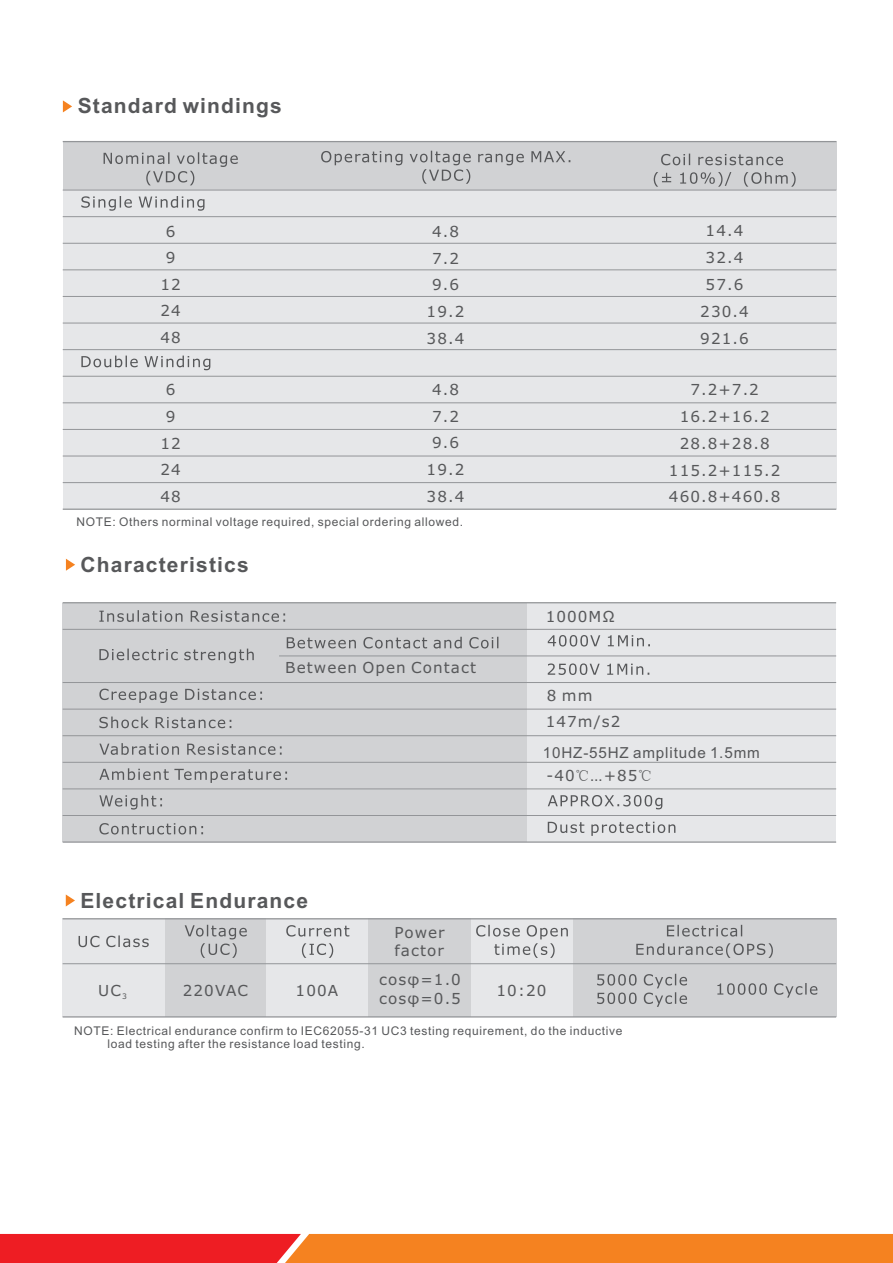
<style>
.page{position:relative;width:893px;height:1263px;background:#fff}
.page>*{position:absolute;margin:0;border:0;box-sizing:border-box;transform-origin:0 0}
.t1{font:700 21px "Arial";letter-spacing:.055em;color:#57585a}
.t2{font:15.15px/26.8px "Verdana";letter-spacing:.07em;color:#57585a;text-align:center}
.t3{font:15.15px "Arial";letter-spacing:.055em;color:#57585a}
.t4{font:12px/13.4px "Arial";letter-spacing:.055em;color:#57585a}
.s1{font-family:"Sim Sun"}
</style>
<div class="page">
<svg style="left:63px;top:100px;width:9px;height:12px"></svg>
<svg style="left:0;top:1234px;width:893px;height:29px;background:#f26223"></svg>
<div style="left:63px;top:142px;width:773px;height:48px;background:#d1d2d4"></div>
<div style="left:63px;top:190px;width:773px;height:27px;background:#e6e7e9"></div>
<hr style="left:63px;top:190px;width:773px;height:1px;background:#939598">
<hr style="left:63px;top:141px;width:773px;height:1px;background:#939598">
<svg style="left:104px;top:152px;width:134px;height:33px"></svg>
<svg style="left:321px;top:151px;width:249px;height:33px"></svg>
<svg style="left:654px;top:154px;width:142px;height:33px"></svg>
<div style="left:63px;top:217px;width:773px;height:26px;background:#e6e7e9"></div>
<hr style="left:63px;top:216px;width:773px;height:1px;background:#939598">
<div style="left:63px;top:243px;width:773px;height:27px;background:#e6e7e9"></div>
<hr style="left:63px;top:243px;width:773px;height:1px;background:#939598">
<div style="left:63px;top:270px;width:773px;height:26px;background:#e6e7e9"></div>
<hr style="left:63px;top:269px;width:773px;height:1px;background:#939598">
<div style="left:63px;top:296px;width:773px;height:27px;background:#e6e7e9"></div>
<hr style="left:63px;top:296px;width:773px;height:1px;background:#939598">
<div style="left:63px;top:323px;width:773px;height:27px;background:#e6e7e9"></div>
<hr style="left:63px;top:323px;width:773px;height:1px;background:#939598">
<div style="left:63px;top:350px;width:773px;height:26px;background:#e6e7e9"></div>
<hr style="left:63px;top:349px;width:773px;height:1px;background:#939598">
<div style="left:63px;top:376px;width:773px;height:27px;background:#e6e7e9"></div>
<hr style="left:63px;top:376px;width:773px;height:1px;background:#939598">
<div style="left:63px;top:403px;width:773px;height:26px;background:#e6e7e9"></div>
<hr style="left:63px;top:402px;width:773px;height:1px;background:#939598">
<div style="left:63px;top:429px;width:773px;height:27px;background:#e6e7e9"></div>
<hr style="left:63px;top:429px;width:773px;height:1px;background:#939598">
<div style="left:63px;top:456px;width:773px;height:27px;background:#e6e7e9"></div>
<hr style="left:63px;top:456px;width:773px;height:1px;background:#939598">
<div style="left:63px;top:483px;width:773px;height:26px;background:#e6e7e9"></div>
<hr style="left:63px;top:482px;width:773px;height:1px;background:#939598">
<svg style="left:81px;top:196px;width:124px;height:15px"></svg>
<svg style="left:81px;top:356px;width:129px;height:14px"></svg>
<hr style="left:63px;top:509px;width:773px;height:1px;background:#939598">
<div style="left:165px;top:919px;width:102px;height:98px;background:#d1d2d4"></div>
<div style="left:267px;top:919px;width:102px;height:98px;background:#e6e7e9"></div>
<div style="left:369px;top:919px;width:102px;height:98px;background:#d1d2d4"></div>
<div style="left:471px;top:919px;width:102px;height:98px;background:#e6e7e9"></div>
<div style="left:573px;top:919px;width:263px;height:98px;background:#d1d2d4"></div>
<svg style="left:185px;top:925px;width:62px;height:33px"></svg>
<svg style="left:286px;top:925px;width:63px;height:33px"></svg>
<svg style="left:476px;top:925px;width:92px;height:33px"></svg>
<svg style="left:636px;top:925px;width:137px;height:33px"></svg>
<svg style="left:717px;top:983px;width:100px;height:15px"></svg>
<div style="left:63px;top:919px;width:102px;height:98px;background:#e6e7e9"></div>
<hr style="left:63px;top:963px;width:773px;height:1px;background:#939598">
<svg style="left:79px;top:935px;width:70px;height:12px"></svg>
<svg style="left:597px;top:974px;width:90px;height:33px"></svg>
<hr style="left:63px;top:918px;width:773px;height:1px;background:#939598">
<hr style="left:63px;top:1016px;width:773px;height:1px;background:#939598">
<svg style="left:66px;top:559px;width:9px;height:12px"></svg>
<svg style="left:66px;top:894px;width:9px;height:12px"></svg>
<div style="left:63px;top:603px;width:773px;height:26px;background:#d1d2d4"></div>
<div style="left:63px;top:629px;width:773px;height:27px;background:#d1d2d4"></div>
<div style="left:63px;top:656px;width:773px;height:53px;background:#d1d2d4"></div>
<div style="left:63px;top:709px;width:773px;height:27px;background:#d1d2d4"></div>
<div style="left:63px;top:736px;width:773px;height:26px;background:#d1d2d4"></div>
<div style="left:527px;top:656px;width:309px;height:26px;background:#e6e7e9"></div>
<div style="left:528px;top:603px;width:308px;height:26px;background:#e6e7e9"></div>
<div style="left:528px;top:629px;width:308px;height:27px;background:#e6e7e9"></div>
<div style="left:528px;top:709px;width:308px;height:27px;background:#e6e7e9"></div>
<div style="left:528px;top:736px;width:308px;height:26px;background:#e6e7e9"></div>
<hr style="left:63px;top:629px;width:773px;height:1px;background:#939598">
<hr style="left:279px;top:655px;width:557px;height:1px;background:#939598">
<hr style="left:63px;top:735px;width:773px;height:1px;background:#939598">
<hr style="left:63px;top:602px;width:773px;height:1px;background:#939598">
<div style="left:63px;top:762px;width:773px;height:27px;background:#d1d2d4"></div>
<div style="left:63px;top:789px;width:773px;height:26px;background:#d1d2d4"></div>
<div style="left:63px;top:815px;width:773px;height:27px;background:#d1d2d4"></div>
<div style="left:528px;top:762px;width:308px;height:27px;background:#e6e7e9"></div>
<div style="left:528px;top:789px;width:308px;height:26px;background:#e6e7e9"></div>
<div style="left:528px;top:815px;width:308px;height:27px;background:#e6e7e9"></div>
<hr style="left:63px;top:788px;width:773px;height:1px;background:#939598">
<hr style="left:63px;top:815px;width:773px;height:1px;background:#939598">
<hr style="left:63px;top:841px;width:773px;height:2px;background:#939598">
<svg style="left:99px;top:610px;width:186px;height:12px"></svg>
<svg style="left:99px;top:649px;width:155px;height:14px"></svg>
<svg style="left:287px;top:637px;width:211px;height:11px"></svg>
<svg style="left:548px;top:635px;width:102px;height:11px"></svg>
<svg style="left:548px;top:663px;width:101px;height:12px"></svg>
<div style="left:527px;top:682px;width:309px;height:27px;background:#e6e7e9"></div>
<hr style="left:63px;top:709px;width:773px;height:1px;background:#939598">
<hr style="left:63px;top:682px;width:773px;height:1px;background:#939598">
<svg style="left:99px;top:689px;width:163px;height:14px"></svg>
<svg style="left:99px;top:716px;width:132px;height:12px"></svg>
<svg style="left:99px;top:743px;width:183px;height:12px"></svg>
<svg style="left:99px;top:768px;width:188px;height:15px"></svg>
<svg style="left:99px;top:795px;width:63px;height:14px"></svg>
<svg style="left:548px;top:795px;width:114px;height:14px"></svg>
<svg style="left:99px;top:823px;width:104px;height:11px"></svg>
<svg style="left:548px;top:822px;width:127px;height:14px"></svg>
<hr style="left:63px;top:762px;width:773px;height:1px;background:#939598">
<h1 class="t1" style="left:78px;top:98px;width:206px">Standard windings</h1>
<p class="t2" style="left:160px;top:219px;width:22px">6<br>9<br>12<br>24<br>48</p>
<p class="t2" style="left:427px;top:219px;width:39px">4.8<br>7.2<br>9.6<br>19.2<br>38.4</p>
<p class="t2" style="left:700px;top:219px;width:50px">14.4<br>32.4<br>57.6<br>230.4<br>921.6</p>
<p class="t2" style="left:160px;top:377px;width:22px">6<br>9<br>12<br>24<br>48</p>
<p class="t2" style="left:427px;top:377px;width:39px">4.8<br>7.2<br>9.6<br>19.2<br>38.4</p>
<p class="t2" style="left:669px;top:377px;width:113px">7.2+7.2<br>16.2+16.2<br>28.8+28.8<br>115.2+115.2<br>460.8+460.8</p>
<p class="t4" style="left:76px;top:517px;width:388px">NOTE: Others norminal voltage required, special ordering allowed.</p>
<h1 class="t1" style="left:81px;top:557px;width:170px">Characteristics</h1>
<p class="t2" style="left:285px;top:656px;width:192px">Between Open Contact</p>
<h1 class="t1" style="left:80px;top:893px;width:229px">Electrical Endurance</h1>
<p class="t2" style="left:394px;top:924px;width:52px;line-height:18.5px;text-align:left">Power factor</p>
<p class="t2" style="left:546px;top:604px;width:71px">1000MΩ</p>
<p class="t2" style="left:546px;top:684px;width:76px;line-height:25.7px;text-align:left">8 mm<br>147m/s2</p>
<p class="t3" style="left:543px;top:747px;width:219px">10HZ-55HZ amplitude 1.5mm</p>
<p class="t2" style="left:547px;top:763px;width:108px">-40<span class="s1">℃</span>…+85<span class="s1">℃</span></p>
<p class="t2" style="left:379px;top:972px;width:83px;line-height:18.5px;text-align:left">cosφ=1.0 cosφ=0.5</p>
<p class="t4" style="left:107px;top:1025px;width:516px;text-indent:-33px">NOTE: Electrical endurance confirm to IEC62055-31 UC3 testing requirement, do the inductive load testing after the resistance load testing.</p>
<p class="t2" style="left:98px;top:978px;width:30px">UC<sub>3</sub></p>
<p class="t2" style="left:183px;top:978px;width:67px">220VAC</p>
<p class="t2" style="left:296px;top:978px;width:44px">100A</p>
<p class="t2" style="left:497px;top:978px;width:51px">10:20</p>
</div>
